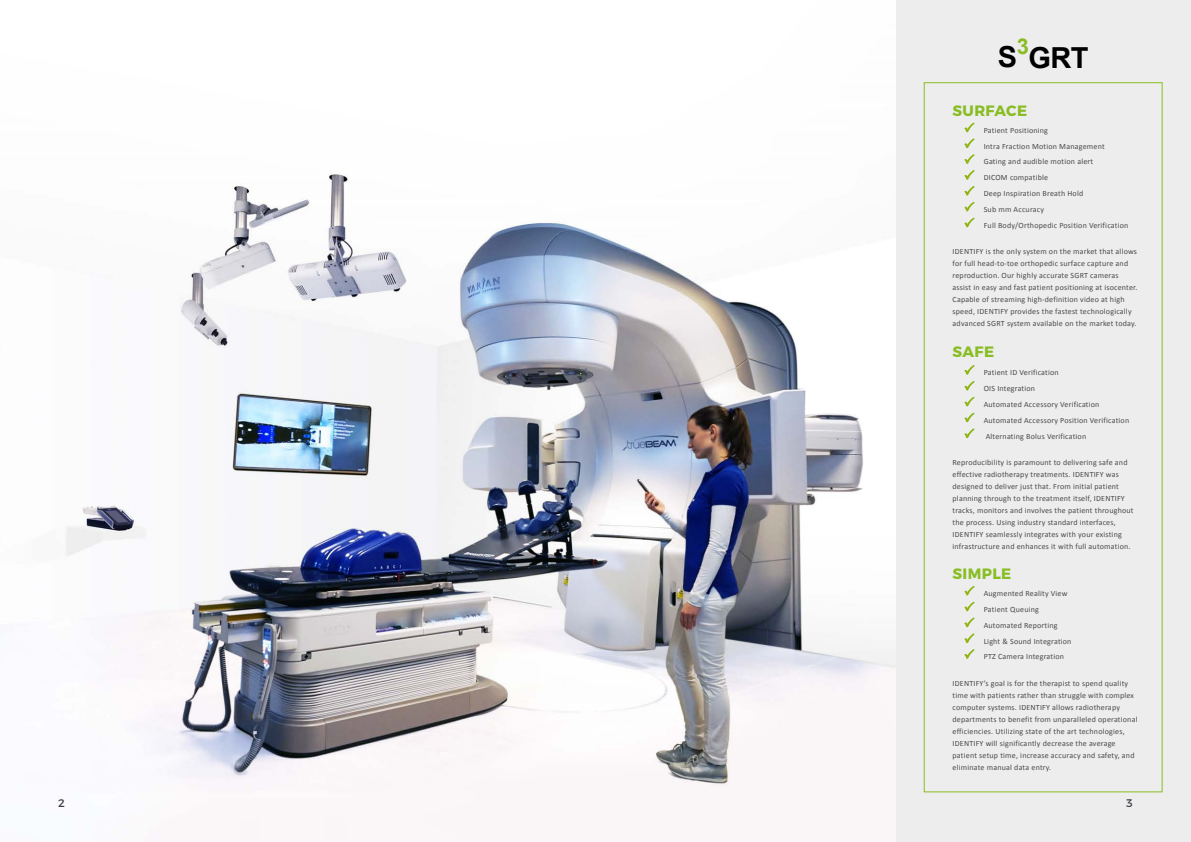
<style>
.page{position:relative;width:1191px;height:842px;background:#fff}
.page>*{position:absolute;margin:0;border:0;box-sizing:border-box;transform-origin:0 0}
.big_spread_titles{font:700 29px "Arial";color:#000}
.big_spread_titles-2{font:700 21.9px "Arial";color:#89bd24}
.bold_subtitles_-_9_l{font:700 15px "Montserrat";letter-spacing:.025em;color:#89bd24}
.t1{font:11px "Montserrat";color:#36393f}
.centered_text_-_8_le{font:8px/12px "Calibri";letter-spacing:.025em;color:#4a4a49}
.s1{color:#9aae06}
</style>
<div class="page">
<img style="left:66px;top:174px;width:830px;height:613px">
<div style="left:896px;top:0;width:295px;height:842px;background:#ededed"></div>
<svg style="left:964px;top:586px;width:10px;height:73px"></svg>
<svg style="left:964px;top:122px;width:10px;height:74px"></svg>
<svg style="left:964px;top:202px;width:10px;height:26px"></svg>
<svg style="left:964px;top:365px;width:10px;height:73px"></svg>
<div style="left:923px;top:82px;width:239px;height:710px;border:1px solid #89bd24"></div>
<p class="big_spread_titles-2" style="left:1016px;top:32px;width:14px">3</p>
<p class="big_spread_titles" style="left:998px;top:38px;width:92px">S GRT</p>
<p class="bold_subtitles_-_9_l" style="left:952px;top:98px;width:76px">SURFACE</p>
<p class="centered_text_-_8_le" style="left:964px;top:124px;width:86px"><span class="s1">✓</span> Patient Positioning</p>
<p class="centered_text_-_8_le" style="left:964px;top:140px;width:142px"><span class="s1">✓</span> Intra Fraction Motion Management</p>
<p class="centered_text_-_8_le" style="left:964px;top:155px;width:131px"><span class="s1">✓</span> Gating and audible motion alert</p>
<p class="centered_text_-_8_le" style="left:964px;top:171px;width:86px"><span class="s1">✓</span> DICOM compatible</p>
<p class="centered_text_-_8_le" style="left:964px;top:187px;width:121px"><span class="s1">✓</span> Deep Inspiration Breath Hold</p>
<p class="centered_text_-_8_le" style="left:964px;top:203px;width:82px"><span class="s1">✓</span> Sub mm Accuracy</p>
<p class="centered_text_-_8_le" style="left:964px;top:219px;width:166px"><span class="s1">✓</span> Full Body/Orthopedic Position Verification</p>
<p class="centered_text_-_8_le" style="left:952px;top:245px;width:186px">IDENTIFY is the only system on the market that allows for full head-to-toe orthopedic surface capture and reproduction. Our highly accurate SGRT cameras assist in easy and fast patient positioning at isocenter.<br>Capable of streaming high-definition video at high speed, IDENTIFY provides the fastest technologically advanced SGRT system available on the market today.</p>
<p class="bold_subtitles_-_9_l" style="left:952px;top:339px;width:43px">SAFE</p>
<p class="centered_text_-_8_le" style="left:964px;top:366px;width:96px"><span class="s1">✓</span> Patient ID Verification</p>
<p class="centered_text_-_8_le" style="left:964px;top:382px;width:73px"><span class="s1">✓</span> OIS Integration</p>
<p class="centered_text_-_8_le" style="left:964px;top:398px;width:137px"><span class="s1">✓</span> Automated Accessory Verification</p>
<p class="centered_text_-_8_le" style="left:964px;top:414px;width:167px"><span class="s1">✓</span> Automated Accessory Position Verification</p>
<p class="centered_text_-_8_le" style="left:964px;top:430px;width:124px"><span class="s1">✓</span> Alternating Bolus Verification</p>
<p class="centered_text_-_8_le" style="left:952px;top:456px;width:183px">Reproducibility is paramount to delivering safe and effective radiotherapy treatments. IDENTIFY was designed to deliver just that. From initial patient planning through to the treatment itself, IDENTIFY tracks, monitors and involves the patient throughout the process. Using industry standard interfaces, IDENTIFY seamlessly integrates with your existing infrastructure and enhances it with full automation.</p>
<p class="bold_subtitles_-_9_l" style="left:952px;top:561px;width:60px">SIMPLE</p>
<p class="centered_text_-_8_le" style="left:964px;top:587px;width:105px"><span class="s1">✓</span> Augmented Reality View</p>
<p class="centered_text_-_8_le" style="left:964px;top:603px;width:77px"><span class="s1">✓</span> Patient Queuing</p>
<p class="centered_text_-_8_le" style="left:964px;top:619px;width:95px"><span class="s1">✓</span> Automated Reporting</p>
<p class="centered_text_-_8_le" style="left:964px;top:634px;width:109px"><span class="s1">✓</span> Light &amp; Sound Integration</p>
<p class="centered_text_-_8_le" style="left:964px;top:650px;width:102px"><span class="s1">✓</span> PTZ Camera Integration</p>
<p class="centered_text_-_8_le" style="left:952px;top:676px;width:186px">IDENTIFY’s goal is for the therapist to spend quality time with patients rather than struggle with complex computer systems. IDENTIFY allows radiotherapy departments to benefit from unparalleled operational efficiencies. Utilizing state of the art technologies, IDENTIFY will significantly decrease the average patient setup time, increase accuracy and safety, and eliminate manual data entry.</p>
<p class="t1" style="left:58px;top:794px;width:8px">2</p>
<h3 class="t1" style="left:1126px;top:794px;width:8px">3</h3>
</div>
